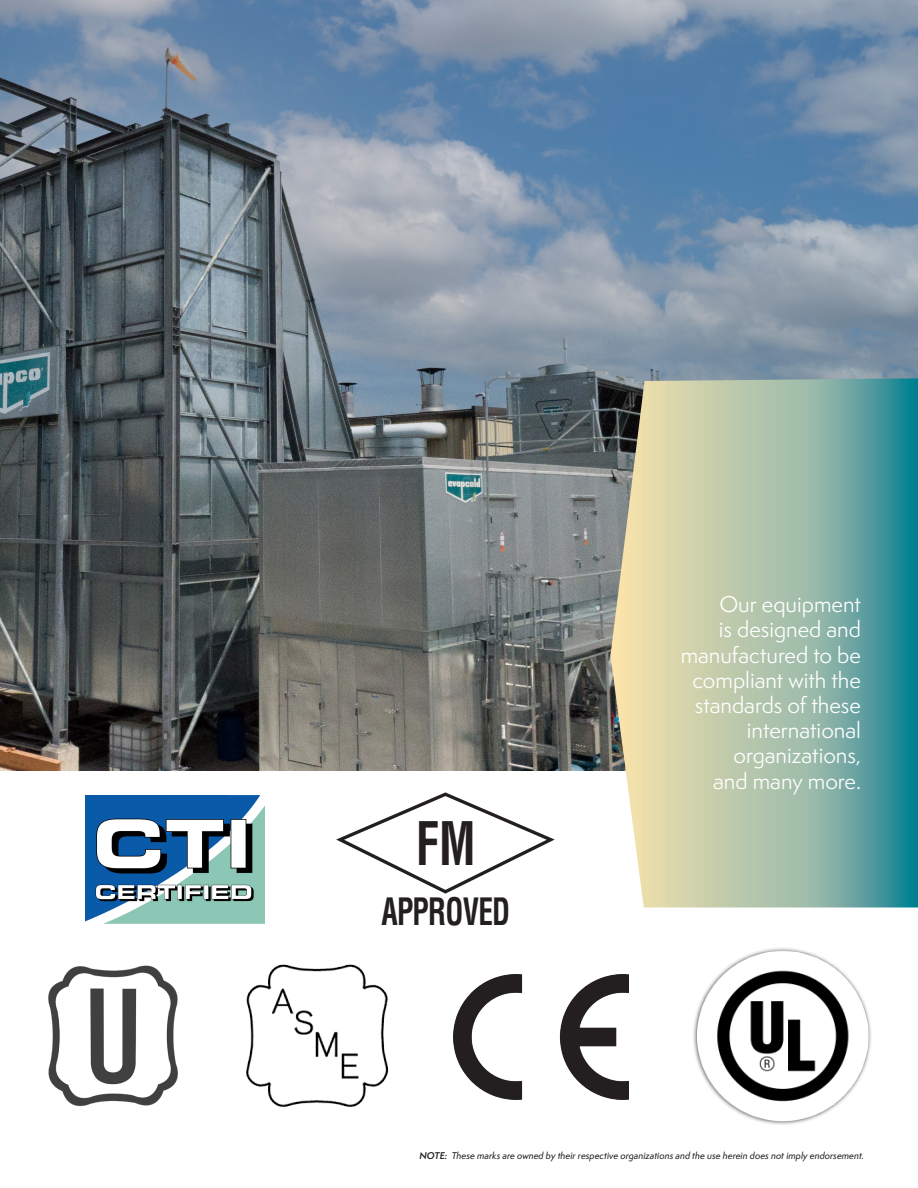
<style>
.page{position:relative;width:918px;height:1188px;background:#fff}
.page>*{position:absolute;margin:0;border:0;box-sizing:border-box;transform-origin:0 0}
.t1{font:700 condensed 58.5px "Helvetica";color:#231f20;scale:.8 1}
.t2{font:700 condensed 36.75px "Helvetica";letter-spacing:-.025em;color:#231f20;scale:.8 1}
.t3{font:21px/25.2px "Semplicita Pro";color:#fff;text-align:right}
.t4{font:9px "Semplicita Pro Med It";color:#231f20}
.s1{font-family:"Semplicita Pro";font-weight:600;font-style:italic}
</style>
<div class="page">
<img style="left:0;top:0;width:918px;height:771px">
<svg style="left:610px;top:378px;width:308px;height:530px;background:#9cb9a5"></svg>
<svg style="left:336px;top:792px;width:219px;height:102px"></svg>
<img style="left:86px;top:795px;width:179px;height:129px">
<img style="left:48px;top:965px;width:130px;height:142px">
<img style="left:246px;top:964px;width:143px;height:143px">
<img style="left:454px;top:975px;width:175px;height:125px">
<img style="left:693px;top:948px;width:178px;height:177px">
<p class="t1" style="left:416px;top:808px;width:76px">FM</p>
<p class="t2" style="left:381px;top:889px;width:163px">APPROVED</p>
<p class="t3" style="left:681px;top:591px;width:182px">Our equipment<br>is designed and manufactured to be compliant with the standards of these international organizations,<br>and many more.</p>
<p class="t4" style="left:419px;top:1149px;width:446px"><span class="s1">NOTE:</span> These marks are owned by their respective organizations and the use herein does not imply endorsement.</p>
</div>
